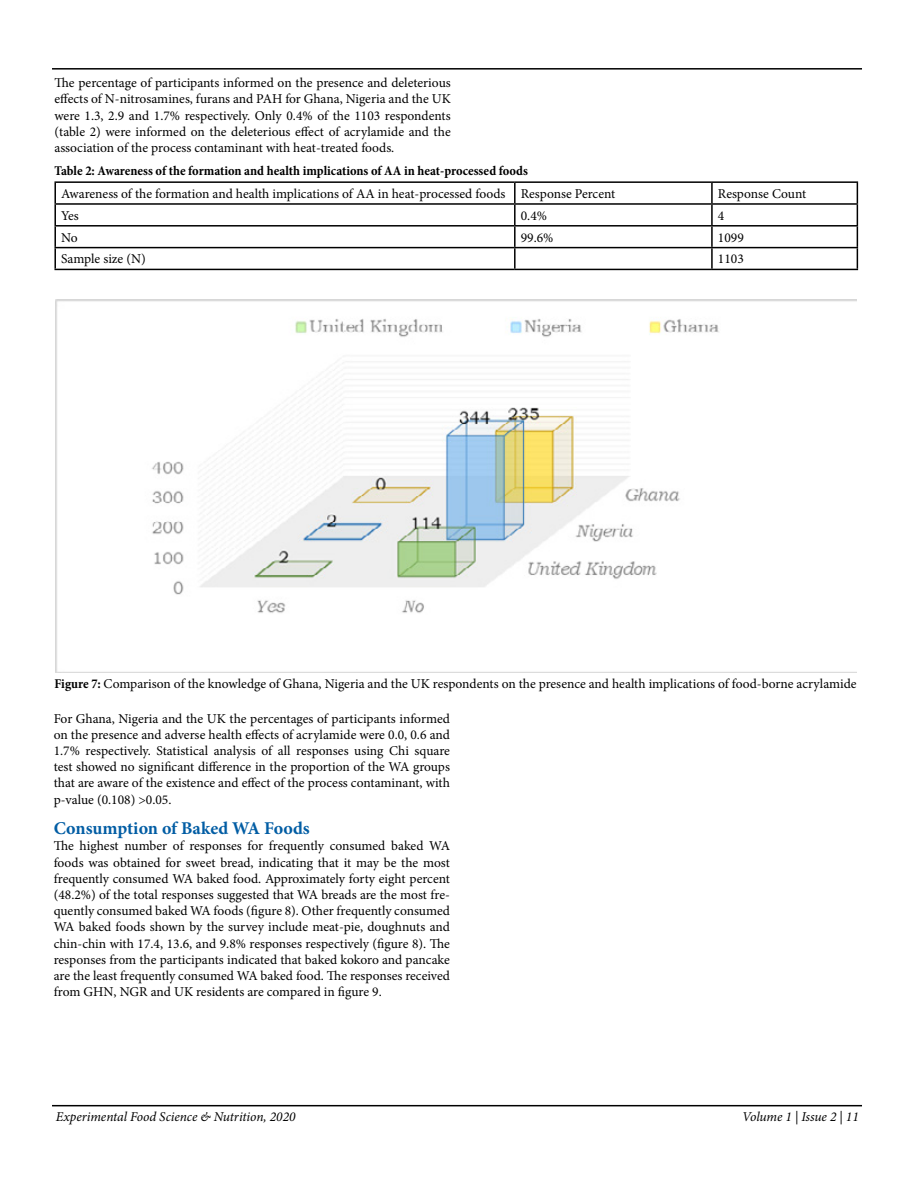
<style>
.page{position:relative;width:918px;height:1188px;background:#fff}
.page>*{position:absolute;margin:0;border:0;box-sizing:border-box;transform-origin:0 0}
.t1{font:700 18px "Minion Pro";color:#025da4}
.t2{font:13.5px/16.2px "Minion Pro";color:#000;text-align:justify}
.t3{font:700 condensed 13.5px "Minion Pro";color:#000}
.t4{font:italic 13.5px "Minion Pro";letter-spacing:-.005em;color:#000}
.s1{font-weight:700;font-stretch:condensed}
</style>
<div class="page">
<hr style="left:52px;top:68px;width:810px;height:2px;background:#000">
<hr style="left:52px;top:1105px;width:810px;height:1px;background:#000">
<hr style="left:54px;top:181px;width:461px;height:2px;background:#000">
<hr style="left:54px;top:183px;width:2px;height:20px;background:#000">
<hr style="left:515px;top:181px;width:197px;height:2px;background:#000">
<hr style="left:514px;top:183px;width:2px;height:20px;background:#000">
<hr style="left:712px;top:181px;width:146px;height:2px;background:#000">
<hr style="left:711px;top:183px;width:2px;height:20px;background:#000">
<hr style="left:54px;top:203px;width:461px;height:2px;background:#000">
<hr style="left:54px;top:205px;width:2px;height:20px;background:#000">
<hr style="left:515px;top:203px;width:197px;height:2px;background:#000">
<hr style="left:514px;top:205px;width:2px;height:20px;background:#000">
<hr style="left:712px;top:203px;width:146px;height:2px;background:#000">
<hr style="left:711px;top:205px;width:2px;height:20px;background:#000">
<hr style="left:54px;top:225px;width:461px;height:2px;background:#000">
<hr style="left:54px;top:227px;width:2px;height:20px;background:#000">
<hr style="left:515px;top:225px;width:197px;height:2px;background:#000">
<hr style="left:514px;top:227px;width:2px;height:20px;background:#000">
<hr style="left:712px;top:225px;width:146px;height:2px;background:#000">
<hr style="left:711px;top:227px;width:2px;height:20px;background:#000">
<hr style="left:54px;top:247px;width:461px;height:1px;background:#000">
<hr style="left:54px;top:248px;width:2px;height:21px;background:#000">
<hr style="left:515px;top:247px;width:197px;height:1px;background:#000">
<hr style="left:514px;top:248px;width:2px;height:21px;background:#000">
<hr style="left:712px;top:247px;width:146px;height:1px;background:#000">
<hr style="left:711px;top:248px;width:2px;height:21px;background:#000">
<svg style="left:857px;top:183px;width:1px;height:86px"></svg>
<hr style="left:54px;top:269px;width:461px;height:1px;background:#000">
<hr style="left:515px;top:269px;width:197px;height:1px;background:#000">
<hr style="left:712px;top:269px;width:146px;height:1px;background:#000">
<img style="left:55px;top:299px;width:802px;height:373px">
<p class="t2" style="left:54px;top:75px;width:398px">The percentage of participants informed on the presence and deleterious effects of N-nitrosamines, furans and PAH for Ghana, Nigeria and the UK were 1.3, 2.9 and 1.7% respectively. Only 0.4% of the 1103 respondents (table 2) were informed on the deleterious effect of acrylamide and the association of the process contaminant with heat-treated foods.</p>
<p class="t3" style="left:54px;top:162px;width:475px">Table 2: Awareness of the formation and health implications of AA in heat-processed foods</p>
<p class="t2" style="left:61px;top:186px;width:556px">Awareness of the formation and health implications of AA in heat-processed foods Response Percent</p>
<p class="t2" style="left:718px;top:186px;width:90px">Response Count</p>
<p class="t2" style="left:61px;top:207px;width:19px">Yes</p>
<p class="t2" style="left:521px;top:207px;width:28px">0.4%</p>
<p class="t2" style="left:718px;top:207px;width:8px">4</p>
<p class="t2" style="left:61px;top:229px;width:18px">No</p>
<p class="t2" style="left:521px;top:229px;width:34px">99.6%</p>
<p class="t2" style="left:718px;top:229px;width:27px">1099</p>
<p class="t2" style="left:61px;top:251px;width:86px">Sample size (N)</p>
<p class="t2" style="left:718px;top:251px;width:27px">1103</p>
<p class="t2" style="left:54px;top:676px;width:804px"><span class="s1">Figure 7:</span> Comparison of the knowledge of Ghana, Nigeria and the UK respondents on the presence and health implications of food-borne acrylamide</p>
<p class="t2" style="left:54px;top:710px;width:398px">For Ghana, Nigeria and the UK the percentages of participants informed on the presence and adverse health effects of acrylamide were 0.0, 0.6 and 1.7% respectively. Statistical analysis of all responses using Chi square test showed no significant difference in the proportion of the WA groups that are aware of the existence and effect of the process contaminant, with p-value (0.108) &gt;0.05.</p>
<h1 class="t1" style="left:54px;top:816px;width:258px">Consumption of Baked WA Foods</h1>
<p class="t2" style="left:54px;top:838px;width:398px">The highest number of responses for frequently consumed baked WA foods was obtained for sweet bread, indicating that it may be the most frequently consumed WA baked food. Approximately forty eight percent (48.2%) of the total responses suggested that WA breads are the most fre&shy;quently consumed baked WA foods (figure 8). Other frequently consumed WA baked foods shown by the survey include meat-pie, doughnuts and chin-chin with 17.4, 13.6, and 9.8% responses respectively (figure 8). The responses from the participants indicated that baked kokoro and pancake are the least frequently consumed WA baked food. The responses received from GHN, NGR and UK residents are compared in figure 9.</p>
<p class="t4" style="left:56px;top:1108px;width:241px">Experimental Food Science &amp; Nutrition, 2020</p>
<p class="t4" style="left:742px;top:1108px;width:118px">Volume 1 | Issue 2 | 11</p>
</div>
